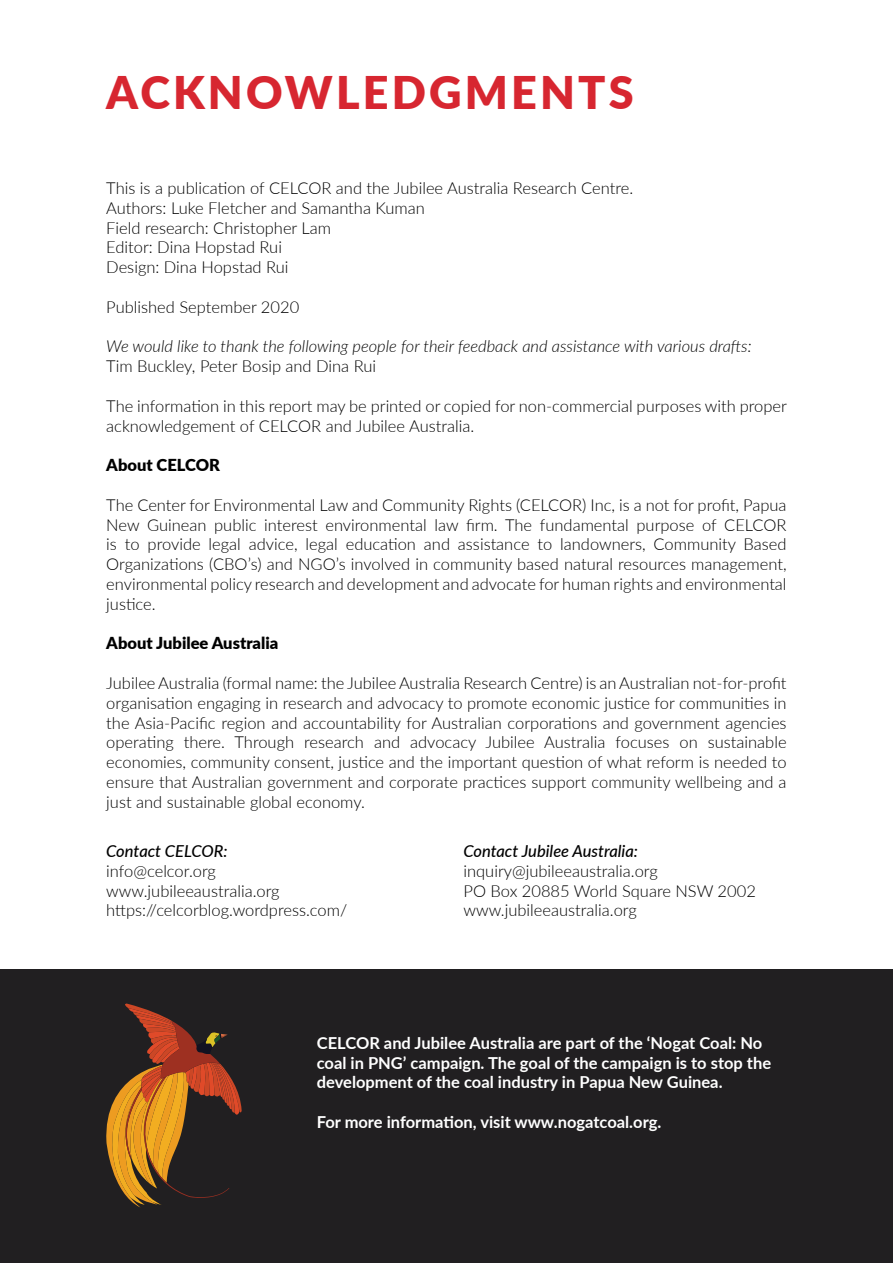
<style>
.page{position:relative;width:893px;height:1263px;background:#fff}
.page>*{position:absolute;margin:0;border:0;box-sizing:border-box;transform-origin:0 0}
.t1{font:900 45px "Lato";letter-spacing:.07em;color:#d72630}
.t2{font:300 16.5px/19.8px "Lato";color:#000}
.t3{font:700 16.5px/19.8px "Lato";color:#fff}
.t4{font:italic 300 16.5px "Lato";color:#000}
.t5{font:italic 500 16.5px "Lato";color:#000}
.t6{font:900 16.5px "Lato";color:#000}
</style>
<div class="page">
<div style="left:0;top:969px;width:893px;height:294px;background:#211f21"></div>
<svg style="left:106px;top:1003px;width:136px;height:205px"></svg>
<h1 class="t1" style="left:106px;top:58px;width:529px">ACKNOWLEDGMENTS</h1>
<p class="t2" style="left:106px;top:178px;width:528px">This is a publication of CELCOR and the Jubilee Australia Research Centre.<br>Authors: Luke Fletcher and Samantha Kuman<br>Field research: Christopher Lam<br>Editor: Dina Hopstad Rui<br>Design: Dina Hopstad Rui</p>
<p class="t2" style="left:106px;top:296px;width:194px">Published September 2020</p>
<p class="t4" style="left:106px;top:335px;width:647px">We would like to thank the following people for their feedback and assistance with various drafts:</p>
<p class="t2" style="left:106px;top:356px;width:271px">Tim Buckley, Peter Bosip and Dina Rui</p>
<p class="t2" style="left:106px;top:395px;width:682px">The information in this report may be printed or copied for non-commercial purposes with proper acknowledgement of CELCOR and Jubilee Australia.</p>
<p class="t6" style="left:106px;top:453px;width:115px">About CELCOR</p>
<p class="t2" style="left:106px;top:494px;width:682px;text-align:justify">The Center for Environmental Law and Community Rights (CELCOR) Inc, is a not for profit, Papua New Guinean public interest environmental law firm. The fundamental purpose of CELCOR is to provide legal advice, legal education and assistance to landowners, Community Based Organizations (CBO’s) and NGO’s involved in community based natural resources management, environmental policy research and development and advocate for human rights and environmental justice.</p>
<p class="t6" style="left:106px;top:631px;width:174px">About Jubilee Australia</p>
<p class="t2" style="left:106px;top:673px;width:682px;text-align:justify">Jubilee Australia (formal name: the Jubilee Australia Research Centre) is an Australian not-for-profit organisation engaging in research and advocacy to promote economic justice for communities in the Asia-Pacific region and accountability for Australian corporations and government agencies operating there. Through research and advocacy Jubilee Australia focuses on sustainable economies, community consent, justice and the important question of what reform is needed to ensure that Australian government and corporate practices support community wellbeing and a just and sustainable global economy.</p>
<p class="t5" style="left:106px;top:839px;width:123px">Contact CELCOR:</p>
<p class="t2" style="left:106px;top:860px;width:242px">info@celcor.org www.jubileeaustralia.org https://celcorblog.wordpress.com/</p>
<p class="t5" style="left:463px;top:839px;width:176px">Contact Jubilee Australia:</p>
<p class="t2" style="left:463px;top:860px;width:294px">inquiry@jubileeaustralia.org<br>PO Box 20885 World Square NSW 2002 www.jubileeaustralia.org</p>
<p class="t3" style="left:317px;top:1032px;width:456px">CELCOR and Jubilee Australia are part of the ‘Nogat Coal: No coal in PNG’ campaign. The goal of the campaign is to stop the development of the coal industry in Papua New Guinea.</p>
<p class="t3" style="left:317px;top:1111px;width:346px">For more information, visit www.nogatcoal.org.</p>
</div>
